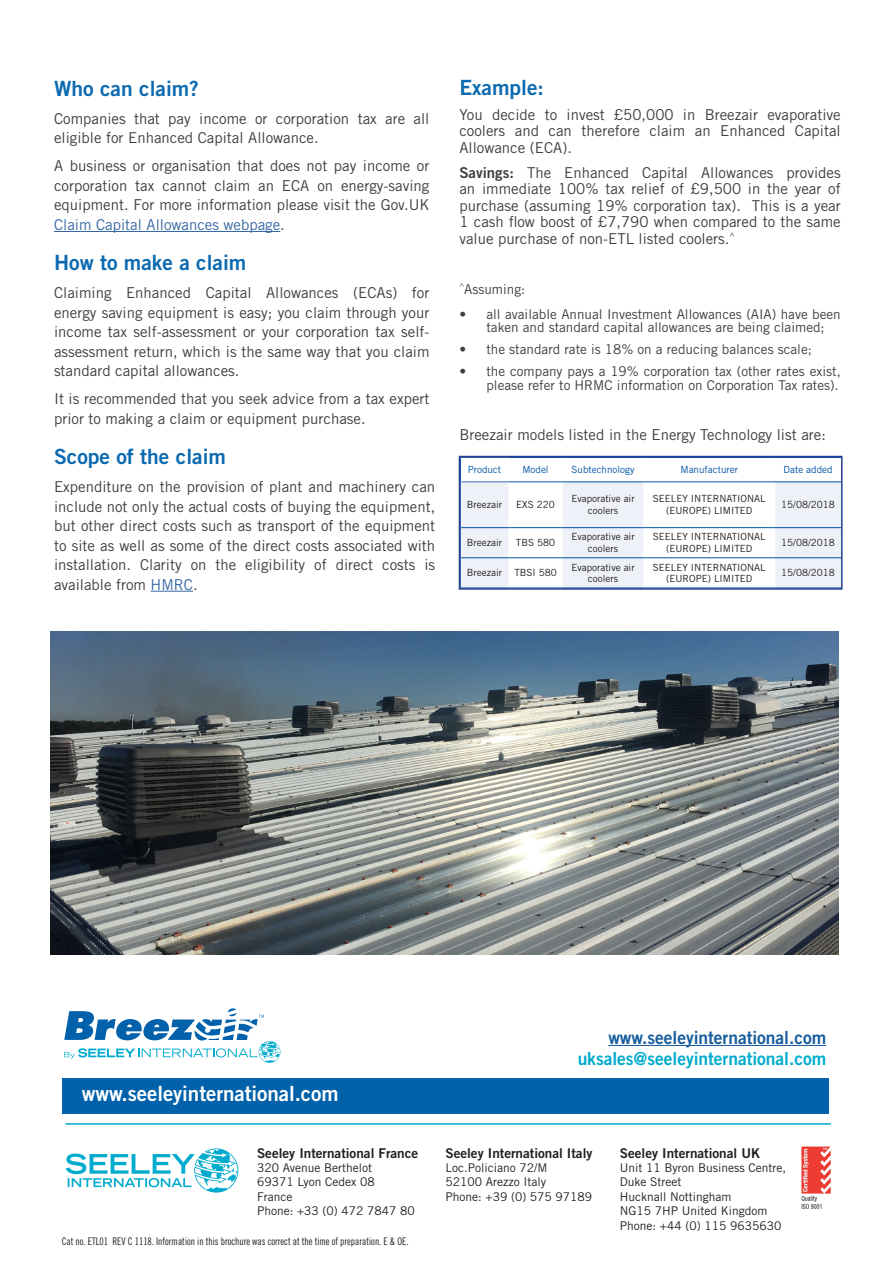
<style>
.page{position:relative;width:893px;height:1263px;background:#fff}
.page>*{position:absolute;margin:0;border:0;box-sizing:border-box;transform-origin:0 0}
.Body{font:21px "Trade Gothic LT Std Bd 2";color:#0c6ab0}
.t1{font:21px "Trade Gothic LT Std Bd 2";letter-spacing:-.005em;color:#fff}
.t2{font:18px "Trade Gothic LT Std Bd 2";letter-spacing:-.005em;color:#00abcd}
.t3{font:18px "Trade Gothic LT Std Bd 2";letter-spacing:-.005em;color:#175d9e}
.Body-2{font:15px/19.5px "Trade Gothic LT Std";color:#3e3e3f;text-align:justify}
.Body-3{font:13.5px/13.5px "Trade Gothic LT Std";color:#3e3e3f}
.t4{font:13.5px "Trade Gothic LT Std Bd 2";color:#231f20}
.t5{font:12px/14.4px "Trade Gothic LT Std";color:#231f20}
.Body_fine_print{font:10.5px "Trade Gothic LT Std Cn 18";color:#231f20;scale:.92 1}
._05_Table_Body_Cell{font:9.9px/11.9px "Trade Gothic LT Std";color:#231f20;text-align:center}
._05_Table_Body_Cell-2{font:9.9px "Trade Gothic LT Std";color:#0154a6}
.s1{color:#3667a4}
.s2{font-family:"Trade Gothic LT Std Bd 2"}
</style>
<div class="page">
<svg style="left:64px;top:1008px;width:216px;height:55px"></svg>
<hr style="left:65px;top:1123px;width:766px;height:2px;background:#00abcd">
<img style="left:802px;top:1147px;width:29px;height:62px">
<hr style="left:608px;top:1045px;width:218px;height:1px;background:#175d9e">
<svg style="left:66px;top:1148px;width:172px;height:44px"></svg>
<div style="left:62px;top:1078px;width:767px;height:35px;background:#0161aa"></div>
<hr style="left:54px;top:231px;width:226px;height:1px;background:#3667a4">
<hr style="left:151px;top:591px;width:42px;height:1px;background:#3667a4">
<img style="left:50px;top:631px;width:789px;height:324px">
<svg style="left:462px;top:481px;width:377px;height:106px"></svg>
<hr style="left:460px;top:482px;width:48px;height:1px;background:#406ab4">
<hr style="left:508px;top:482px;width:55px;height:1px;background:#0154a6">
<hr style="left:563px;top:482px;width:80px;height:1px;background:#0154a6">
<hr style="left:643px;top:482px;width:132px;height:1px;background:#0154a6">
<hr style="left:775px;top:482px;width:66px;height:1px;background:#0154a6">
<hr style="left:461px;top:527px;width:47px;height:1px;background:#0154a6">
<hr style="left:508px;top:527px;width:55px;height:1px;background:#0154a6">
<hr style="left:563px;top:527px;width:80px;height:1px;background:#0154a6">
<hr style="left:643px;top:527px;width:132px;height:1px;background:#0154a6">
<hr style="left:775px;top:527px;width:66px;height:1px;background:#0154a6">
<hr style="left:461px;top:557px;width:47px;height:1px;background:#0154a6">
<hr style="left:508px;top:557px;width:55px;height:1px;background:#0154a6">
<hr style="left:563px;top:557px;width:80px;height:1px;background:#0154a6">
<hr style="left:643px;top:557px;width:132px;height:1px;background:#0154a6">
<hr style="left:775px;top:557px;width:66px;height:1px;background:#0154a6">
<div style="left:459px;top:456px;width:383px;height:134px;border:2px solid #253f8e"></div>
<p class="Body" style="left:54px;top:75px;width:146px">Who can claim?</p>
<p class="Body-2" style="left:54px;top:109px;width:377px">Companies that pay income or corporation tax are all eligible for Enhanced Capital Allowance.</p>
<p class="Body-2" style="left:54px;top:156px;width:377px">A business or organisation that does not pay income or corporation tax cannot claim an ECA on energy-saving equipment. For more information please visit the Gov.UK <span class="s1">Claim Capital Allowances webpage</span>.</p>
<p class="Body" style="left:54px;top:250px;width:194px">How to make a claim</p>
<p class="Body-2" style="left:54px;top:283px;width:377px">Claiming Enhanced Capital Allowances (ECAs) for energy saving equipment is easy; you claim through your income tax self-assessment or your corporation tax self&shy;assessment return, which is the same way that you claim standard capital allowances.</p>
<p class="Body-2" style="left:54px;top:389px;width:377px">It is recommended that you seek advice from a tax expert prior to making a claim or equipment purchase.</p>
<p class="Body" style="left:54px;top:444px;width:174px">Scope of the claim</p>
<p class="Body-2" style="left:54px;top:477px;width:383px">Expenditure on the provision of plant and machinery can include not only the actual costs of buying the equipment, but other direct costs such as transport of the equipment to site as well as some of the direct costs associated with installation. Clarity on the eligibility of direct costs is available from <span class="s1">HMRC</span>.</p>
<p class="Body" style="left:459px;top:74px;width:86px">Example:</p>
<p class="Body-2" style="left:459px;top:106px;width:383px;line-height:16.5px">You decide to invest £50,000 in Breezair evaporative coolers and can therefore claim an Enhanced Capital Allowance (ECA).</p>
<p class="Body-2" style="left:459px;top:164px;width:383px;line-height:16.5px"><span class="s2">Savings:</span> The Enhanced Capital Allowances provides an immediate 100% tax relief of £9,500 in the year of purchase (assuming 19% corporation tax). This is a year 1 cash flow boost of £7,790 when compared to the same value purchase of non-ETL listed coolers.<sup>^</sup></p>
<p class="Body-3" style="left:459px;top:282px;width:67px"><sup>^</sup>Assuming:</p>
<p class="Body-3" style="left:486px;top:307px;width:356px;text-indent:-27px">• all available Annual Investment Allowances (AIA) have been taken and standard capital allowances are being claimed;</p>
<p class="Body-3" style="left:459px;top:342px;width:354px">• the standard rate is 18% on a reducing balances scale;</p>
<p class="Body-3" style="left:459px;top:364px;width:383px;text-align:right">• the company pays a 19% corporation tax (other rates exist, please refer to HRMC information on Corporation Tax rates).</p>
<p class="Body-2" style="left:459px;top:424px;width:368px">Breezair models listed in the Energy Technology list are:</p>
<p class="_05_Table_Body_Cell-2" style="left:468px;top:464px;width:35px">Product</p>
<p class="_05_Table_Body_Cell-2" style="left:522px;top:464px;width:28px">Model</p>
<p class="_05_Table_Body_Cell-2" style="left:571px;top:464px;width:65px">Subtechnology</p>
<p class="_05_Table_Body_Cell-2" style="left:680px;top:464px;width:59px">Manufacturer</p>
<p class="_05_Table_Body_Cell-2" style="left:783px;top:464px;width:51px">Date added</p>
<p class="_05_Table_Body_Cell" style="left:467px;top:499px;width:37px">Breezair</p>
<p class="_05_Table_Body_Cell" style="left:516px;top:499px;width:40px">EXS 220</p>
<p class="_05_Table_Body_Cell" style="left:571px;top:493px;width:65px">Evaporative air coolers</p>
<p class="_05_Table_Body_Cell" style="left:653px;top:493px;width:114px">SEELEY INTERNATIONAL (EUROPE) LIMITED</p>
<p class="_05_Table_Body_Cell" style="left:781px;top:499px;width:55px">15/08/2018</p>
<p class="_05_Table_Body_Cell" style="left:467px;top:537px;width:37px">Breezair</p>
<p class="_05_Table_Body_Cell" style="left:516px;top:537px;width:41px">TBS 580</p>
<p class="_05_Table_Body_Cell" style="left:571px;top:531px;width:65px">Evaporative air coolers</p>
<p class="_05_Table_Body_Cell" style="left:653px;top:531px;width:114px">SEELEY INTERNATIONAL (EUROPE) LIMITED</p>
<p class="_05_Table_Body_Cell" style="left:781px;top:537px;width:55px">15/08/2018</p>
<p class="_05_Table_Body_Cell" style="left:467px;top:567px;width:37px">Breezair</p>
<p class="_05_Table_Body_Cell" style="left:514px;top:567px;width:44px">TBSI 580</p>
<p class="_05_Table_Body_Cell" style="left:571px;top:561px;width:65px">Evaporative air coolers</p>
<p class="_05_Table_Body_Cell" style="left:653px;top:561px;width:114px">SEELEY INTERNATIONAL (EUROPE) LIMITED</p>
<p class="_05_Table_Body_Cell" style="left:781px;top:567px;width:55px">15/08/2018</p>
<h1 class="t1" style="left:82px;top:1081px;width:258px">www.seeleyinternational.com</h1>
<p class="t4" style="left:257px;top:1144px;width:163px">Seeley International France</p>
<p class="t5" style="left:257px;top:1160px;width:159px">320 Avenue Berthelot<br>69371 Lyon Cedex 08<br>France<br>Phone: +33 (0) 472 7847 80</p>
<p class="Body_fine_print" style="left:62px;top:1235px;width:379px">Cat no. ETL01 REV C 1118. Information in this brochure was correct at the time of preparation. E &amp; OE.</p>
<p class="t3" style="left:608px;top:1026px;width:219px">www.seeleyinternational.com</p>
<p class="t2" style="left:578px;top:1048px;width:250px">uksales@seeleyinternational.com</p>
<p class="t4" style="left:445px;top:1144px;width:148px">Seeley International Italy</p>
<p class="t5" style="left:445px;top:1160px;width:148px">Loc.Policiano 72/M<br>52100 Arezzo Italy<br>Phone: +39 (0) 575 97189</p>
<p class="t4" style="left:620px;top:1144px;width:142px">Seeley International UK</p>
<p class="t5" style="left:620px;top:1160px;width:168px">Unit 11 Byron Business Centre,<br>Duke Street<br>Hucknall Nottingham<br>NG15 7HP United Kingdom<br>Phone: +44 (0) 115 9635630</p>
</div>
